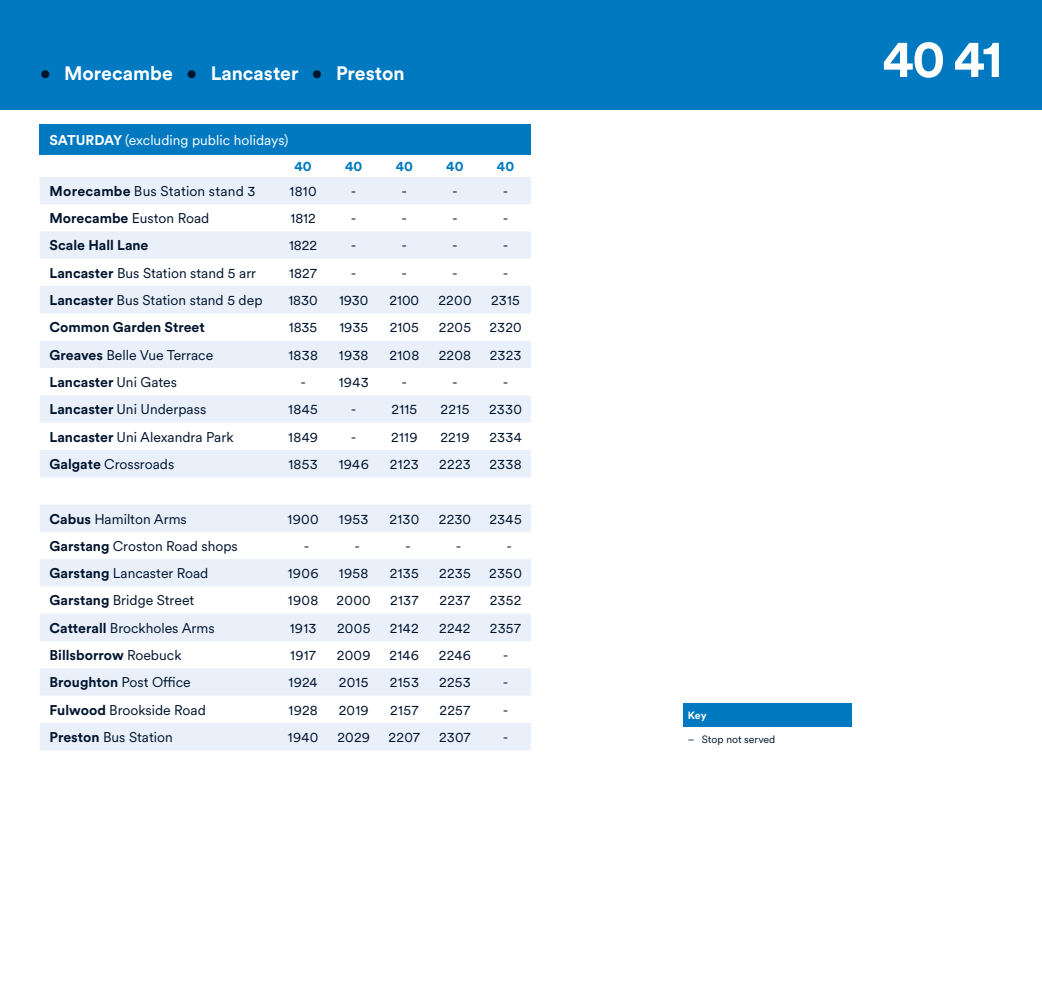
<style>
.page{position:relative;width:1042px;height:983px;background:#fff}
.page>*{position:absolute;margin:0;border:0;box-sizing:border-box;transform-origin:0 0}
.t1{font:700 52.5px "Stagecoach Circular";color:#fff}
.t2{font:700 19.25px "Stagecoach Circular";color:#fff}
.t3{font:14px "Stagecoach Circular";color:#00142e}
.t4{font:700 14px "Stagecoach Circular";color:#00142e}
.t5{font:14px "Stagecoach Circular";color:#fff}
.t6{font:700 14px "Stagecoach Circular";color:#0079c1}
.t7{font:10.5px "Stagecoach Circular";color:#00142e}
.t8{font:700 10.5px "Stagecoach Circular";color:#fff}
.s1{color:#00142e}
.s2{font-weight:700}
.s3{font-weight:400}
</style>
<div class="page">
<div style="left:0;top:0;width:1042px;height:109px;background:#0079c1"></div>
<div style="left:40px;top:124px;width:491px;height:30px;background:#0079c1"></div>
<svg style="left:40px;top:177px;width:491px;height:573px;fill:#e9f0fa"></svg>
<div style="left:683px;top:703px;width:168px;height:23px;background:#0079c1"></div>
<h2 class="t2" style="left:40px;top:60px;width:366px"><span class="s1">•</span> Morecambe <span class="s1">•</span> Lancaster <span class="s1">•</span> Preston</h2>
<p class="t5" style="left:50px;top:130px;width:240px"><span class="s2">SATURDAY</span> (excluding public holidays)</p>
<p class="t6" style="left:294px;top:156px;width:19px">40</p>
<p class="t6" style="left:345px;top:156px;width:19px">40</p>
<p class="t6" style="left:396px;top:156px;width:19px">40</p>
<p class="t6" style="left:446px;top:156px;width:19px">40</p>
<p class="t6" style="left:497px;top:156px;width:19px">40</p>
<p class="t3" style="left:50px;top:181px;width:207px"><span class="s2">Morecambe</span> Bus Station stand 3</p>
<p class="t3" style="left:290px;top:181px;width:29px">1810</p>
<p class="t3" style="left:351px;top:181px;width:7px">-</p>
<p class="t3" style="left:401px;top:181px;width:7px">-</p>
<p class="t3" style="left:452px;top:181px;width:7px">-</p>
<p class="t3" style="left:503px;top:181px;width:7px">-</p>
<p class="t3" style="left:50px;top:209px;width:161px"><span class="s2">Morecambe</span> Euston Road</p>
<p class="t3" style="left:290px;top:209px;width:27px">1812</p>
<p class="t3" style="left:351px;top:209px;width:7px">-</p>
<p class="t3" style="left:401px;top:209px;width:7px">-</p>
<p class="t3" style="left:452px;top:209px;width:7px">-</p>
<p class="t3" style="left:503px;top:209px;width:7px">-</p>
<p class="t4" style="left:50px;top:236px;width:100px">Scale Hall Lane</p>
<p class="t3" style="left:289px;top:236px;width:30px">1822</p>
<p class="t3" style="left:351px;top:236px;width:7px">-</p>
<p class="t3" style="left:401px;top:236px;width:7px">-</p>
<p class="t3" style="left:452px;top:236px;width:7px">-</p>
<p class="t3" style="left:503px;top:236px;width:7px">-</p>
<p class="t3" style="left:50px;top:263px;width:208px"><span class="s2">Lancaster</span> Bus Station stand 5 arr</p>
<p class="t3" style="left:289px;top:263px;width:29px">1827</p>
<p class="t3" style="left:351px;top:263px;width:7px">-</p>
<p class="t3" style="left:401px;top:263px;width:7px">-</p>
<p class="t3" style="left:452px;top:263px;width:7px">-</p>
<p class="t3" style="left:503px;top:263px;width:7px">-</p>
<p class="t3" style="left:50px;top:291px;width:214px"><span class="s2">Lancaster</span> Bus Station stand 5 dep</p>
<p class="t3" style="left:288px;top:291px;width:31px">1830</p>
<p class="t3" style="left:339px;top:291px;width:31px">1930</p>
<p class="t3" style="left:389px;top:291px;width:31px">2100</p>
<p class="t3" style="left:438px;top:291px;width:35px">2200</p>
<p class="t3" style="left:491px;top:291px;width:30px">2315</p>
<p class="t4" style="left:50px;top:318px;width:157px">Common Garden Street</p>
<p class="t3" style="left:289px;top:318px;width:30px">1835</p>
<p class="t3" style="left:339px;top:318px;width:30px">1935</p>
<p class="t3" style="left:390px;top:318px;width:30px">2105</p>
<p class="t3" style="left:439px;top:318px;width:34px">2205</p>
<p class="t3" style="left:489px;top:318px;width:34px">2320</p>
<p class="t3" style="left:50px;top:345px;width:165px"><span class="s2">Greaves</span> Belle Vue Terrace</p>
<p class="t3" style="left:288px;top:345px;width:31px">1838</p>
<p class="t3" style="left:339px;top:345px;width:31px">1938</p>
<p class="t3" style="left:389px;top:345px;width:31px">2108</p>
<p class="t3" style="left:439px;top:345px;width:34px">2208</p>
<p class="t3" style="left:490px;top:345px;width:33px">2323</p>
<p class="t4" style="left:50px;top:372px;width:129px">Lancaster <span class="s3">Uni Gates</span></p>
<p class="t3" style="left:300px;top:372px;width:70px">- 1943</p>
<p class="t3" style="left:401px;top:372px;width:7px">-</p>
<p class="t3" style="left:452px;top:372px;width:7px">-</p>
<p class="t3" style="left:503px;top:372px;width:7px">-</p>
<p class="t3" style="left:50px;top:400px;width:158px"><span class="s2">Lancaster</span> Uni Underpass</p>
<p class="t3" style="left:288px;top:400px;width:31px">1845</p>
<p class="t3" style="left:351px;top:400px;width:7px">-</p>
<p class="t3" style="left:391px;top:400px;width:27px">2115</p>
<p class="t3" style="left:440px;top:400px;width:30px">2215</p>
<p class="t3" style="left:489px;top:400px;width:34px">2330</p>
<p class="t3" style="left:50px;top:427px;width:185px"><span class="s2">Lancaster</span> Uni Alexandra Park</p>
<p class="t3" style="left:288px;top:427px;width:31px">1849</p>
<p class="t3" style="left:351px;top:427px;width:7px">-</p>
<p class="t3" style="left:391px;top:427px;width:28px">2119</p>
<p class="t3" style="left:440px;top:427px;width:31px">2219</p>
<p class="t3" style="left:489px;top:427px;width:34px">2334</p>
<p class="t3" style="left:50px;top:454px;width:126px"><span class="s2">Galgate</span> Crossroads</p>
<p class="t3" style="left:288px;top:454px;width:31px">1853</p>
<p class="t3" style="left:339px;top:454px;width:32px">1946</p>
<p class="t3" style="left:390px;top:454px;width:30px">2123</p>
<p class="t3" style="left:439px;top:454px;width:33px">2223</p>
<p class="t3" style="left:489px;top:454px;width:34px">2338</p>
<p class="t3" style="left:50px;top:509px;width:139px"><span class="s2">Cabus</span> Hamilton Arms</p>
<p class="t3" style="left:288px;top:509px;width:33px">1900</p>
<p class="t3" style="left:339px;top:509px;width:31px">1953</p>
<p class="t3" style="left:389px;top:509px;width:31px">2130</p>
<p class="t3" style="left:439px;top:509px;width:34px">2230</p>
<p class="t3" style="left:489px;top:509px;width:34px">2345</p>
<p class="t3" style="left:50px;top:536px;width:190px"><span class="s2">Garstang</span> Croston Road shops</p>
<p class="t3" style="left:304px;top:536px;width:7px">-</p>
<p class="t3" style="left:354px;top:536px;width:7px">-</p>
<p class="t3" style="left:405px;top:536px;width:7px">-</p>
<p class="t3" style="left:456px;top:536px;width:7px">-</p>
<p class="t3" style="left:506px;top:536px;width:7px">-</p>
<p class="t3" style="left:50px;top:563px;width:160px"><span class="s2">Garstang</span> Lancaster Road</p>
<p class="t3" style="left:288px;top:563px;width:32px">1906</p>
<p class="t3" style="left:339px;top:563px;width:31px">1958</p>
<p class="t3" style="left:390px;top:563px;width:31px">2135</p>
<p class="t3" style="left:439px;top:563px;width:33px">2235</p>
<p class="t3" style="left:489px;top:563px;width:34px">2350</p>
<p class="t3" style="left:50px;top:591px;width:146px"><span class="s2">Garstang</span> Bridge Street</p>
<p class="t3" style="left:288px;top:591px;width:32px">1908</p>
<p class="t3" style="left:337px;top:591px;width:36px">2000</p>
<p class="t3" style="left:390px;top:591px;width:30px">2137</p>
<p class="t3" style="left:439px;top:591px;width:33px">2237</p>
<p class="t3" style="left:490px;top:591px;width:33px">2352</p>
<p class="t3" style="left:50px;top:618px;width:167px"><span class="s2">Catterall</span> Brockholes Arms</p>
<p class="t3" style="left:290px;top:618px;width:28px">1913</p>
<p class="t3" style="left:337px;top:618px;width:35px">2005</p>
<p class="t3" style="left:390px;top:618px;width:30px">2142</p>
<p class="t3" style="left:439px;top:618px;width:33px">2242</p>
<p class="t3" style="left:490px;top:618px;width:33px">2357</p>
<p class="t4" style="left:50px;top:645px;width:133px">Billsborrow <span class="s3">Roebuck</span></p>
<p class="t3" style="left:290px;top:645px;width:27px">1917</p>
<p class="t3" style="left:337px;top:645px;width:35px">2009</p>
<p class="t3" style="left:389px;top:645px;width:31px">2146</p>
<p class="t3" style="left:439px;top:645px;width:34px">2246</p>
<p class="t3" style="left:503px;top:645px;width:7px">-</p>
<p class="t3" style="left:50px;top:673px;width:143px"><span class="s2">Broughton</span> Post Office</p>
<p class="t3" style="left:288px;top:673px;width:31px">1924</p>
<p class="t3" style="left:339px;top:673px;width:31px">2015</p>
<p class="t3" style="left:390px;top:673px;width:31px">2153</p>
<p class="t3" style="left:439px;top:673px;width:33px">2253</p>
<p class="t3" style="left:503px;top:673px;width:7px">-</p>
<p class="t3" style="left:50px;top:700px;width:158px"><span class="s2">Fulwood</span> Brookside Road</p>
<p class="t3" style="left:289px;top:700px;width:31px">1928</p>
<p class="t3" style="left:339px;top:700px;width:31px">2019</p>
<p class="t3" style="left:390px;top:700px;width:30px">2157</p>
<p class="t3" style="left:439px;top:700px;width:32px">2257</p>
<p class="t3" style="left:503px;top:700px;width:7px">-</p>
<p class="t3" style="left:50px;top:727px;width:125px"><span class="s2">Preston</span> Bus Station</p>
<p class="t3" style="left:288px;top:727px;width:32px">1940</p>
<p class="t3" style="left:337px;top:727px;width:34px">2029</p>
<p class="t3" style="left:389px;top:727px;width:33px">2207</p>
<p class="t3" style="left:439px;top:727px;width:33px">2307</p>
<p class="t3" style="left:503px;top:727px;width:7px">-</p>
<h1 class="t1" style="left:882px;top:22px;width:121px">40 41</h1>
<p class="t8" style="left:688px;top:708px;width:21px">Key</p>
<p class="t7" style="left:688px;top:731px;width:89px">– Stop not served</p>
</div>
